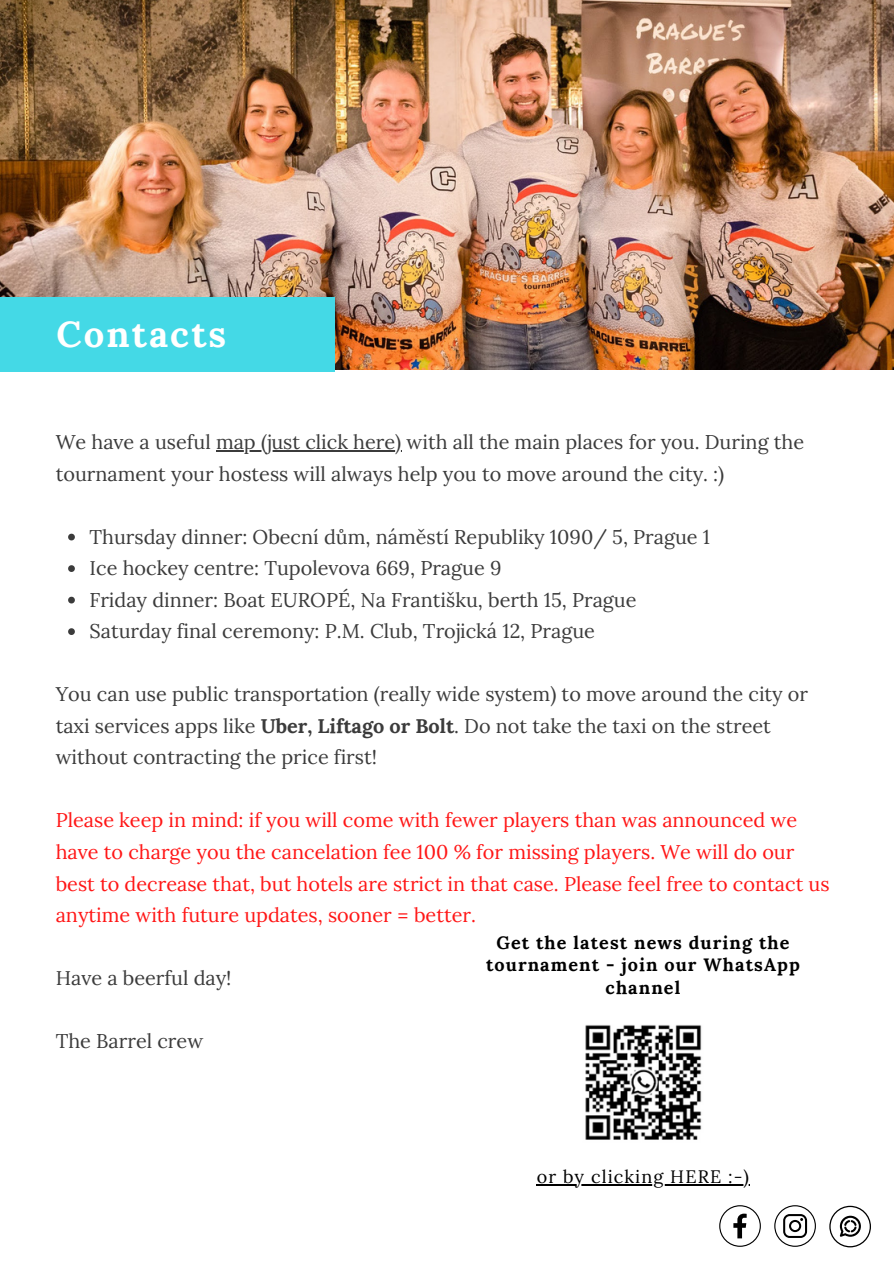
<style>
.page{position:relative;width:894px;height:1264px;background:#fff}
.page>*{position:absolute;margin:0;border:0;box-sizing:border-box;transform-origin:0 0}
.t1{font:700 36.45px "Lora";letter-spacing:.06em;color:#fff}
.t2{font:19.8px/31.5px "Lora";color:#3b3b3b}
.t3{font:19.8px/31.5px "Lora";color:#ff1616}
.t4{font:700 18px/22.5px "Lora";letter-spacing:.06em;color:#000;text-align:center}
.t5{font:18px "Lora";letter-spacing:.06em;color:#000}
.s1{font-weight:700}
</style>
<div class="page">
<img style="left:0;top:0;width:893px;height:369px">
<div style="left:0;top:297px;width:334px;height:74px;background:#44d9e6"></div>
<hr style="left:216px;top:450px;width:185px;height:1px;background:#3b3b3b">
<svg style="left:68px;top:533px;width:7px;height:7px"></svg>
<svg style="left:68px;top:565px;width:7px;height:7px"></svg>
<svg style="left:68px;top:596px;width:7px;height:7px"></svg>
<svg style="left:68px;top:628px;width:7px;height:7px"></svg>
<svg style="left:719px;top:1205px;width:41px;height:41px"></svg>
<svg style="left:774px;top:1205px;width:41px;height:41px"></svg>
<svg style="left:829px;top:1205px;width:41px;height:42px"></svg>
<hr style="left:536px;top:1184px;width:214px;height:1px;background:#000">
<img style="left:585px;top:1025px;width:117px;height:115px">
<h1 class="t1" style="left:56px;top:311px;width:171px">Contacts</h1>
<p class="t2" style="left:56px;top:426px;width:749px">We have a useful map (just click here) with all the main places for you. During the tournament your hostess will always help you to move around the city. :)</p>
<p class="t2" style="left:89px;top:521px;width:622px">Thursday dinner: Obecní dům, náměstí Republiky 1090/ 5, Prague 1<br>Ice hockey centre: Tupolevova 669, Prague 9<br>Friday dinner: Boat EUROPÉ, Na Františku, berth 15, Prague Saturday final ceremony: P.M. Club, Trojická 12, Prague</p>
<p class="t2" style="left:56px;top:678px;width:753px">You can use public transportation (really wide system) to move around the city or taxi services apps like <span class="s1">Uber, Liftago or Bolt</span>. Do not take the taxi on the street without contracting the price first!</p>
<p class="t3" style="left:56px;top:804px;width:775px">Please keep in mind: if you will come with fewer players than was announced we have to charge you the cancelation fee 100 % for missing players. We will do our best to decrease that, but hotels are strict in that case. Please feel free to contact us anytime with future updates, sooner = better.</p>
<p class="t2" style="left:56px;top:962px;width:177px">Have a beerful day!</p>
<p class="t2" style="left:56px;top:1025px;width:149px">The Barrel crew</p>
<p class="t4" style="left:486px;top:930px;width:315px">Get the latest news during the tournament - join our WhatsApp channel</p>
<p class="t5" style="left:536px;top:1164px;width:214px">or by clicking HERE :-)</p>
</div>
